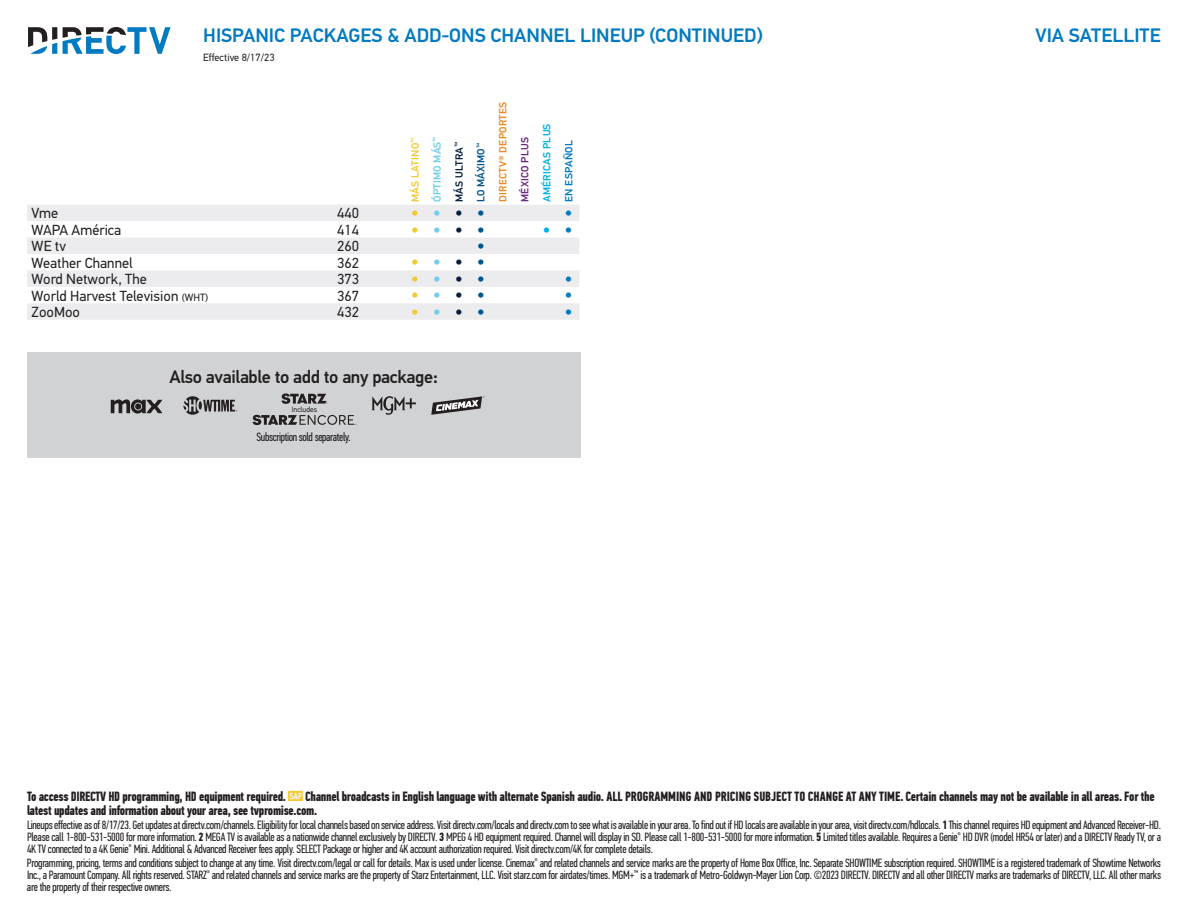
<style>
.page{position:relative;width:1188px;height:918px;background:#fff}
.page>*{position:absolute;margin:0;border:0;box-sizing:border-box;transform-origin:0 0}
.t1{font:500 19.5px "PFDIN Text Pro";color:#007ac0}
.t2{font:500 18px "PFDIN Text Pro";letter-spacing:-.02em;color:#231f20}
.t3{font:500 18px "PFDIN Text Pro";color:#f3c832}
.t4{font:500 18px "PFDIN Text Pro";color:#007ac0}
.t5{font:500 18px "PFDIN Text Pro";color:#00b1e1}
.t6{font:500 18px "PFDIN Text Pro";color:#01568d}
.t7{font:14.7px "PFDIN Text Pro";color:#231f20}
.t8{font:700 13.5px/13.5px "PFDIN Text Comp Pro";letter-spacing:-.025em;color:#231f20}
.t9{font:12px/12px "PFDIN Text Comp Pro";letter-spacing:-.025em;color:#231f20;text-align:justify}
.t10{font:500 10.5px/21.9px "PFDIN Text Pro";letter-spacing:.02em;color:#ec8922}
.t11{font:10.5px "PFDIN Text Pro";color:#231f20}
.t12{font:500 10.5px "PFDIN Text Pro";letter-spacing:.02em;color:#00b1e1}
.t13{font:500 10.5px "PFDIN Text Pro";letter-spacing:.02em;color:#6b2880}
.t14{font:500 10.5px "PFDIN Text Pro";letter-spacing:.02em;color:#007ac0}
.t15{font:7.5px "PFDIN Text Pro";color:#231f20}
.s1{color:#f3c832}
.s2{color:#6eceeb}
.s3{color:#08213f}
.s4{color:#01568d}
.s5{color:#007ac0}
.s6{font-size:10.5px}
.s7{font-weight:700}
</style>
<div class="page">
<svg style="left:28px;top:27px;width:29px;height:27px"></svg>
<svg style="left:63px;top:27px;width:108px;height:27px"></svg>
<svg style="left:27px;top:205px;width:552px;height:115px;fill:#ececee"></svg>
<div style="left:27px;top:352px;width:553px;height:106px;background:#d1d2d4"></div>
<svg style="left:111px;top:399px;width:51px;height:15px"></svg>
<svg style="left:431px;top:396px;width:53px;height:19px"></svg>
<svg style="left:183px;top:396px;width:54px;height:19px"></svg>
<svg style="left:372px;top:396px;width:44px;height:19px"></svg>
<svg style="left:281px;top:393px;width:47px;height:11px"></svg>
<svg style="left:253px;top:415px;width:103px;height:10px"></svg>
<h1 class="t1" style="left:203px;top:23px;width:561px">HISPANIC PACKAGES &amp; ADD-ONS CHANNEL LINEUP (CONTINUED)</h1>
<p class="t11" style="left:203px;top:51px;width:73px">Effective 8/17/23</p>
<p class="t10" style="left:404px;top:202px;width:101px;rotate:-90deg"><span class="s1">MÁS LATINO</span><sup>™<br></sup><span class="s2">ÓPTIMO MÁS</span><sup>™<br></sup><span class="s3">MÁS ULTRA</span><sup>™<br></sup><span class="s4">LO MÁXIMO</span><sup>™<br></sup>DIRECTV® DEPORTES</p>
<p class="t13" style="left:519px;top:202px;width:66px;rotate:-90deg">MÉXICO PLUS</p>
<p class="t12" style="left:541px;top:202px;width:80px;rotate:-90deg">AMÉRICAS PLUS</p>
<p class="t14" style="left:562px;top:202px;width:63px;rotate:-90deg">EN ESPAÑOL</p>
<p class="t7" style="left:32px;top:205px;width:28px">Vme</p>
<p class="t7" style="left:337px;top:205px;width:23px">440</p>
<h2 class="t3" style="left:411px;top:201px;width:75px">•<span class="s2">•</span><span class="s3">•</span><span class="s4">•</span></h2>
<h2 class="t4" style="left:564px;top:201px;width:9px">•</h2>
<p class="t7" style="left:32px;top:221px;width:91px">WAPA América</p>
<p class="t7" style="left:337px;top:221px;width:23px">414</p>
<h2 class="t3" style="left:411px;top:218px;width:75px">•<span class="s2">•</span><span class="s3">•</span><span class="s4">•</span></h2>
<h2 class="t5" style="left:543px;top:218px;width:31px">• <span class="s5">•</span></h2>
<p class="t7" style="left:32px;top:238px;width:36px">WE tv</p>
<p class="t7" style="left:337px;top:238px;width:23px">260</p>
<h2 class="t6" style="left:477px;top:234px;width:9px">•</h2>
<p class="t7" style="left:32px;top:254px;width:103px">Weather Channel</p>
<p class="t7" style="left:337px;top:254px;width:23px">362</p>
<h2 class="t3" style="left:411px;top:250px;width:75px">•<span class="s2">•</span><span class="s3">•</span><span class="s4">•</span></h2>
<p class="t7" style="left:32px;top:270px;width:117px">Word Network, The</p>
<p class="t7" style="left:337px;top:270px;width:23px">373</p>
<h2 class="t3" style="left:411px;top:267px;width:75px">•<span class="s2">•</span><span class="s3">•</span><span class="s4">•</span></h2>
<h2 class="t4" style="left:564px;top:267px;width:9px">•</h2>
<p class="t7" style="left:32px;top:287px;width:178px">World Harvest Television <span class="s6">(WHT)</span></p>
<p class="t7" style="left:337px;top:287px;width:23px">367</p>
<h2 class="t3" style="left:411px;top:283px;width:75px">•<span class="s2">•</span><span class="s3">•</span><span class="s4">•</span></h2>
<h2 class="t4" style="left:564px;top:283px;width:9px">•</h2>
<p class="t7" style="left:32px;top:303px;width:50px">ZooMoo</p>
<p class="t7" style="left:337px;top:303px;width:23px">432</p>
<h2 class="t3" style="left:411px;top:300px;width:75px">•<span class="s2">•</span><span class="s3">•</span><span class="s4">•</span></h2>
<h2 class="t4" style="left:564px;top:300px;width:9px">•</h2>
<h2 class="t2" style="left:170px;top:366px;width:270px">Also available to add to any package:</h2>
<p class="t15" style="left:292px;top:405px;width:27px">Includes</p>
<p class="t9" style="left:257px;top:431px;width:96px">Subscription sold separately.</p>
<h1 class="t1" style="left:1035px;top:23px;width:127px">VIA SATELLITE</h1>
<p class="t8" style="left:27px;top:790px;width:261px">To access DIRECTV HD programming, HD equipment required.</p>
<p class="t8" style="left:27px;top:790px;width:1129px;text-indent:278px">Channel broadcasts in English language with alternate Spanish audio. ALL PROGRAMMING AND PRICING SUBJECT TO CHANGE AT ANY TIME. Certain channels may not be available in all areas. For the latest updates and information about your area, see tvpromise.com.</p>
<p class="t9" style="left:27px;top:819px;width:1136px">Lineups effective as of 8/17/23. Get updates at directv.com/channels. Eligibility for local channels based on service address. Visit directv.com/locals and directv.com to see what is available in your area. To find out if HD locals are available in your area, visit directv.com/hdlocals. <span class="s7">1</span> This channel requires HD equipment and Advanced Receiver-HD.<br>Please call 1-800-531-5000 for more information. <span class="s7">2</span> MEGA TV is available as a nationwide channel exclusively by DIRECTV. <span class="s7">3</span> MPEG 4 HD equipment required. Channel will display in SD. Please call 1-800-531-5000 for more information. <span class="s7">5</span> Limited titles available. Requires a Genie<sup>®</sup> HD DVR (model HR54 or later) and a DIRECTV Ready TV, or a 4K TV connected to a 4K Genie<sup>®</sup> Mini. Additional &amp; Advanced Receiver fees apply. SELECT Package or higher and 4K account authorization required. Visit directv.com/4K for complete details.</p>
<p class="t9" style="left:27px;top:857px;width:1136px">Programming, pricing, terms and conditions subject to change at any time. Visit directv.com/legal or call for details. Max is used under license. Cinemax<sup>®</sup> and related channels and service marks are the property of Home Box Office, Inc. Separate SHOWTIME subscription required. SHOWTIME is a registered trademark of Showtime Networks Inc., a Paramount Company. All rights reserved. STARZ<sup>®</sup> and related channels and service marks are the property of Starz Entertainment, LLC. Visit starz.com for airdates/times. MGM+<sup>™</sup> is a trademark of Metro-Goldwyn-Mayer Lion Corp. ©2023 DIRECTV. DIRECTV and all other DIRECTV marks are trademarks of DIRECTV, LLC. All other marks are the property of their respective owners.</p>
</div>
